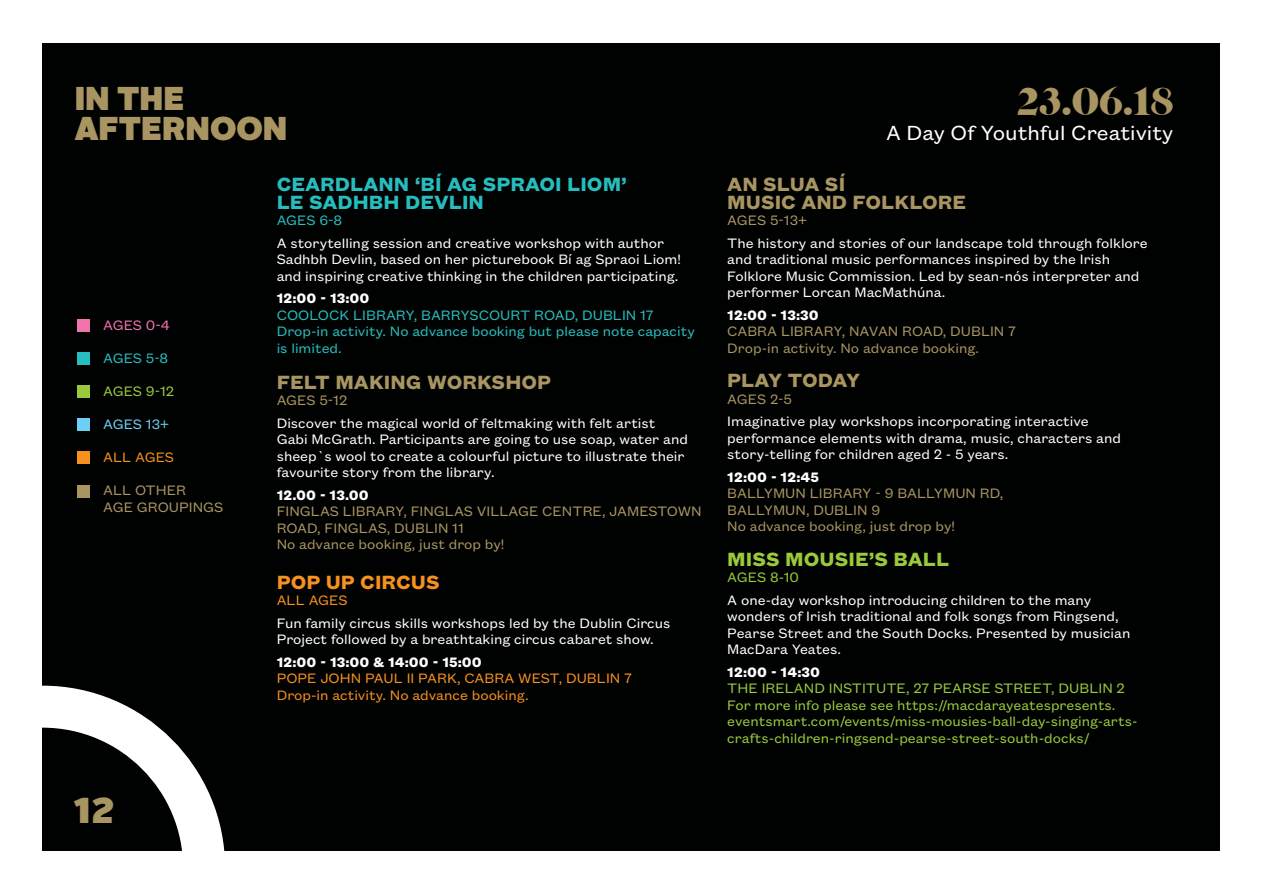
<style>
.page{position:relative;width:1263px;height:893px;background:#fff}
.page>*{position:absolute;margin:0;border:0;box-sizing:border-box;transform-origin:0 0}
.t1{font:40.8px "Caslon Graphique EF";color:#a99562}
.t2{font:900 36px "Alright Sans";color:#a99562}
.t3{font:900 33px "Alright Sans";color:#a99562}
.t4{font:22.5px "Founders Grotesk Text";color:#fff}
.t5{font:700 21px/18px "Founders Grotesk Text";color:#a99562}
.t6{font:700 21px/18px "Founders Grotesk Text";color:#27bdbe}
.t7{font:700 21px "Founders Grotesk Text";color:#9aca3c}
.t8{font:700 21px "Founders Grotesk Text";color:#f7901e}
.t9{font:700 21px "Founders Grotesk Text";letter-spacing:-.03em;color:#a99562}
.t10{font:15px/16.5px "Founders Grotesk Text";color:#fff}
.t11{font:15px/16.5px "Founders Grotesk Text";color:#a99562}
.t12{font:15px/16.5px "Founders Grotesk Text";color:#9aca3c}
.t13{font:15px/16.5px "Founders Grotesk Text";color:#27bdbe}
.t14{font:15px/16.5px "Founders Grotesk Text";color:#f7901e}
.t15{font:700 15px "Founders Grotesk Text";color:#fff}
.t16{font:15px "Founders Grotesk Text";color:#f173ac}
.t17{font:15px "Founders Grotesk Text";letter-spacing:-.005em;color:#6dcff6}
</style>
<div class="page">
<div style="left:43px;top:43px;width:1177px;height:807px;background:#000101"></div>
<svg style="left:42px;top:686px;width:183px;height:165px"></svg>
<div style="left:77px;top:319px;width:13px;height:13px;background:#f173ac"></div>
<div style="left:77px;top:352px;width:13px;height:13px;background:#27bdbe"></div>
<div style="left:77px;top:385px;width:13px;height:13px;background:#9aca3c"></div>
<div style="left:77px;top:418px;width:13px;height:13px;background:#6dcff6"></div>
<div style="left:77px;top:452px;width:13px;height:12px;background:#f7901e"></div>
<div style="left:77px;top:485px;width:13px;height:12px;background:#a99562"></div>
<h3 class="t3" style="left:75px;top:75px;width:111px">IN THE</h3>
<h1 class="t1" style="left:1017px;top:79px;width:157px">23.06.18</h1>
<h3 class="t3" style="left:75px;top:105px;width:214px">AFTERNOON</h3>
<h3 class="t4" style="left:886px;top:117px;width:289px">A Day Of Youthful Creativity</h3>
<p class="t16" style="left:103px;top:315px;width:68px">AGES 0-4</p>
<p class="t13" style="left:103px;top:349px;width:67px">AGES 5-8</p>
<p class="t12" style="left:103px;top:382px;width:73px">AGES 9-12</p>
<p class="t17" style="left:103px;top:414px;width:68px">AGES 13+</p>
<p class="t14" style="left:103px;top:448px;width:72px">ALL AGES</p>
<p class="t11" style="left:103px;top:481px;width:122px">ALL OTHER<br>AGE GROUPINGS</p>
<h2 class="t2" style="left:74px;top:784px;width:41px">12</h2>
<h3 class="t6" style="left:277px;top:173px;width:352px">CEARDLANN ‘BÍ AG SPRAOI LIOM’<br>LE SADHBH DEVLIN</h3>
<p class="t13" style="left:277px;top:211px;width:67px">AGES 6-8</p>
<p class="t10" style="left:277px;top:233px;width:406px">A storytelling session and creative workshop with author<br>Sadhbh Devlin, based on her picturebook Bí ag Spraoi Liom! and inspiring creative thinking in the children participating.</p>
<p class="t15" style="left:277px;top:288px;width:94px">12:00 - 13:00</p>
<p class="t13" style="left:277px;top:305px;width:420px">COOLOCK LIBRARY, BARRYSCOURT ROAD, DUBLIN 17<br>Drop-in activity. No advance booking but please note capacity is limited.</p>
<h3 class="t5" style="left:277px;top:371px;width:276px">FELT MAKING WORKSHOP</h3>
<p class="t11" style="left:277px;top:391px;width:72px">AGES 5-12</p>
<p class="t10" style="left:277px;top:413px;width:413px">Discover the magical world of feltmaking with felt artist Gabi McGrath. Participants are going to use soap, water and sheep`s wool to create a colourful picture to illustrate their favourite story from the library.</p>
<p class="t15" style="left:277px;top:484px;width:94px">12.00 - 13.00</p>
<p class="t11" style="left:277px;top:502px;width:427px">FINGLAS LIBRARY, FINGLAS VILLAGE CENTRE, JAMESTOWN<br>ROAD, FINGLAS, DUBLIN 11<br>No advance booking, just drop by!</p>
<h3 class="t8" style="left:277px;top:567px;width:165px">POP UP CIRCUS</h3>
<p class="t14" style="left:277px;top:591px;width:72px">ALL AGES</p>
<p class="t10" style="left:277px;top:613px;width:395px">Fun family circus skills workshops led by the Dublin Circus<br>Project followed by a breathtaking circus cabaret show.</p>
<p class="t15" style="left:277px;top:651px;width:207px">12:00 - 13:00 &amp; 14:00 - 15:00</p>
<p class="t14" style="left:277px;top:669px;width:357px">POPE JOHN PAUL II PARK, CABRA WEST, DUBLIN 7<br>Drop-in activity. No advance booking.</p>
<h3 class="t5" style="left:727px;top:173px;width:240px">AN SLUA SÍ<br>MUSIC AND FOLKLORE</h3>
<p class="t11" style="left:727px;top:211px;width:82px">AGES 5-13+</p>
<p class="t10" style="left:727px;top:233px;width:422px">The history and stories of our landscape told through folklore and traditional music performances inspired by the Irish Folklore Music Commission. Led by sean-nós interpreter and performer Lorcan MacMathúna.</p>
<p class="t15" style="left:727px;top:304px;width:93px">12:00 - 13:30</p>
<p class="t11" style="left:727px;top:322px;width:290px">CABRA LIBRARY, NAVAN ROAD, DUBLIN 7<br>Drop-in activity. No advance booking.</p>
<h3 class="t9" style="left:727px;top:366px;width:134px">PLAY TODAY</h3>
<p class="t11" style="left:727px;top:389px;width:66px">AGES 2-5</p>
<p class="t10" style="left:727px;top:412px;width:395px">Imaginative play workshops incorporating interactive performance elements with drama, music, characters and story-telling for children aged 2 - 5 years.</p>
<p class="t15" style="left:727px;top:466px;width:93px">12:00 - 12:45</p>
<p class="t11" style="left:727px;top:484px;width:278px">BALLYMUN LIBRARY - 9 BALLYMUN RD,<br>BALLYMUN, DUBLIN 9<br>No advance booking, just drop by!</p>
<h3 class="t7" style="left:727px;top:544px;width:224px">MISS MOUSIE’S BALL</h3>
<p class="t12" style="left:727px;top:568px;width:73px">AGES 8-10</p>
<p class="t10" style="left:727px;top:590px;width:405px">A one-day workshop introducing children to the many wonders of Irish traditional and folk songs from Ringsend, Pearse Street and the South Docks. Presented by musician MacDara Yeates.</p>
<p class="t15" style="left:727px;top:661px;width:94px">12:00 - 14:30</p>
<p class="t12" style="left:727px;top:679px;width:412px">THE IRELAND INSTITUTE, 27 PEARSE STREET, DUBLIN 2<br>For more info please see https://macdarayeatespresents. eventsmart.com/events/miss-mousies-ball-day-singing-arts&shy;crafts-children-ringsend-pearse-street-south-docks/</p>
</div>
